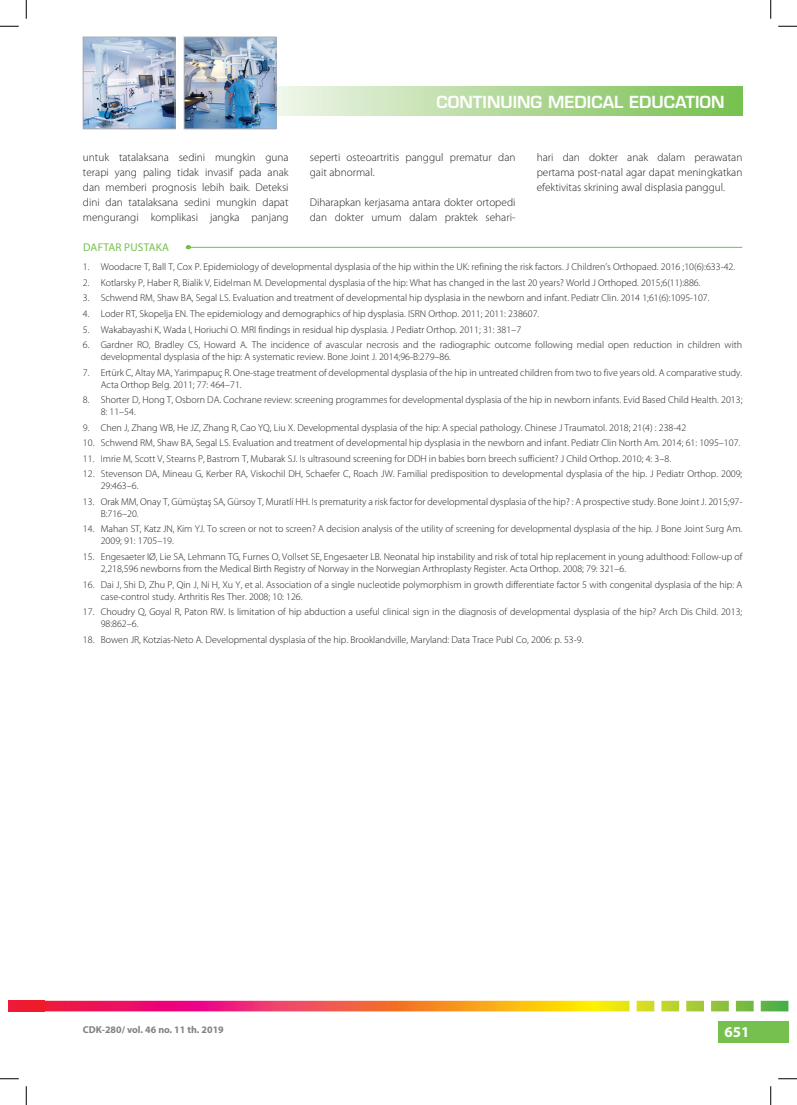
<style>
.page{position:relative;width:797px;height:1105px;background:#fff}
.page>*{position:absolute;margin:0;border:0;box-sizing:border-box;transform-origin:0 0}
.t1{font:600 16.25px "Eurostile LT Std";color:#fff}
.t2{font:700 15px "Myriad Pro";color:#fff}
.MP_default{font:300 11.25px/15px "Myriad Pro";color:#231f20;text-align:justify}
.MP_daftar_pustaka_H1{font:11.25px "Myriad Pro";letter-spacing:.02em;color:#75c04e}
.t3{font:300 10px/12px "Myriad Pro";color:#231f20}
.t4{font:700 10px "Myriad Pro";color:#808285}
</style>
<div class="page">
<div style="left:717px;top:1021px;width:71px;height:22px;background:#75c04e"></div>
<svg style="left:44px;top:1001px;width:744px;height:10px;background:#e47b4b"></svg>
<div style="left:9px;top:1001px;width:35px;height:10px;background:#ee1a2e"></div>
<svg style="left:276px;top:86px;width:466px;height:29px;background:#b2d99b"></svg>
<img style="left:85px;top:39px;width:88px;height:88px">
<div style="left:83px;top:37px;width:92px;height:92px;border:1px solid #a8a9ad"></div>
<img style="left:186px;top:39px;width:88px;height:88px">
<div style="left:184px;top:37px;width:92px;height:92px;border:1px solid #a8a9ad"></div>
<hr style="left:186px;top:247px;width:556px;height:1px;background:#75c04e">
<svg style="left:0;top:25px;width:19px;height:2px"></svg>
<svg style="left:778px;top:25px;width:19px;height:2px"></svg>
<svg style="left:0;top:1078px;width:19px;height:1px"></svg>
<svg style="left:778px;top:1078px;width:19px;height:1px"></svg>
<svg style="left:25px;top:0;width:2px;height:19px"></svg>
<svg style="left:25px;top:1086px;width:2px;height:19px"></svg>
<svg style="left:770px;top:0;width:1px;height:19px"></svg>
<svg style="left:770px;top:1086px;width:1px;height:19px"></svg>
<h1 class="t1" style="left:436px;top:92px;width:289px">CONTINUING MEDICAL EDUCATION</h1>
<p class="MP_default" style="left:83px;top:150px;width:207px">untuk tatalaksana sedini mungkin guna terapi yang paling tidak invasif pada anak dan memberi prognosis lebih baik. Deteksi dini dan tatalaksana sedini mungkin dapat mengurangi komplikasi jangka panjang</p>
<p class="MP_default" style="left:310px;top:150px;width:207px">seperti osteoartritis panggul prematur dan gait abnormal.</p>
<p class="MP_default" style="left:310px;top:195px;width:207px">Diharapkan kerjasama antara dokter ortopedi dan dokter umum dalam praktek sehari-</p>
<p class="MP_default" style="left:536px;top:150px;width:207px">hari dan dokter anak dalam perawatan pertama post-natal agar dapat meningkatkan efektivitas skrining awal displasia panggul.</p>
<p class="MP_daftar_pustaka_H1" style="left:83px;top:241px;width:88px">DAFTAR PUSTAKA</p>
<p class="t3" style="left:83px;top:261px;width:653px">1. Woodacre T, Ball T, Cox P. Epidemiology of developmental dysplasia of the hip within the UK: refining the risk factors. J Children’s Orthopaed. 2016 ;10(6):633-42.</p>
<p class="t3" style="left:83px;top:277px;width:619px">2. Kotlarsky P, Haber R, Bialik V, Eidelman M. Developmental dysplasia of the hip: What has changed in the last 20 years? World J Orthoped. 2015;6(11):886.</p>
<p class="t3" style="left:83px;top:292px;width:628px">3. Schwend RM, Shaw BA, Segal LS. Evaluation and treatment of developmental hip dysplasia in the newborn and infant. Pediatr Clin. 2014 1;61(6):1095-107.</p>
<p class="t3" style="left:83px;top:308px;width:458px">4. Loder RT, Skopelja EN. The epidemiology and demographics of hip dysplasia. ISRN Orthop. 2011; 2011: 238607.</p>
<p class="t3" style="left:83px;top:323px;width:440px">5. Wakabayashi K, Wada I, Horiuchi O. MRI findings in residual hip dysplasia. J Pediatr Orthop. 2011; 31: 381–7</p>
<p class="t3" style="left:101px;top:339px;width:643px;text-indent:-18px">6. Gardner RO, Bradley CS, Howard A. The incidence of avascular necrosis and the radiographic outcome following medial open reduction in children with developmental dysplasia of the hip: A systematic review. Bone Joint J. 2014;96-B:279–86.</p>
<p class="t3" style="left:101px;top:366px;width:643px;text-indent:-18px">7. Ertürk C, Altay MA, Yarimpapuç R. One-stage treatment of developmental dysplasia of the hip in untreated children from two to five years old. A comparative study.<br>Acta Orthop Belg. 2011; 77: 464–71.</p>
<p class="t3" style="left:101px;top:394px;width:643px;text-indent:-18px">8. Shorter D, Hong T, Osborn DA. Cochrane review: screening programmes for developmental dysplasia of the hip in newborn infants. Evid Based Child Health. 2013;<br>8: 11–54.</p>
<p class="t3" style="left:83px;top:422px;width:604px">9. Chen J, Zhang WB, He JZ, Zhang R, Cao YQ, Liu X. Developmental dysplasia of the hip: A special pathology. Chinese J Traumatol. 2018; 21(4) : 238-42</p>
<p class="t3" style="left:83px;top:437px;width:658px">10. Schwend RM, Shaw BA, Segal LS. Evaluation and treatment of developmental hip dysplasia in the newborn and infant. Pediatr Clin North Am. 2014; 61: 1095–107.</p>
<p class="t3" style="left:83px;top:453px;width:589px">11. Imrie M, Scott V, Stearns P, Bastrom T, Mubarak SJ. Is ultrasound screening for DDH in babies born breech sufficient? J Child Orthop. 2010; 4: 3–8.</p>
<p class="t3" style="left:101px;top:468px;width:643px;text-indent:-18px">12. Stevenson DA, Mineau G, Kerber RA, Viskochil DH, Schaefer C, Roach JW. Familial predisposition to developmental dysplasia of the hip. J Pediatr Orthop. 2009;<br>29:463–6.</p>
<p class="t3" style="left:101px;top:496px;width:643px;text-indent:-18px">13. Orak MM, Onay T, Gümüştaş SA, Gürsoy T, Muratlí HH. Is prematurity a risk factor for developmental dysplasia of the hip? : A prospective study. Bone Joint J. 2015;97-<br>B:716–20.</p>
<p class="t3" style="left:101px;top:523px;width:643px;text-indent:-18px">14. Mahan ST, Katz JN, Kim YJ. To screen or not to screen? A decision analysis of the utility of screening for developmental dysplasia of the hip. J Bone Joint Surg Am.<br>2009; 91: 1705–19.</p>
<p class="t3" style="left:101px;top:551px;width:643px;text-indent:-18px">15. Engesaeter IØ, Lie SA, Lehmann TG, Furnes O, Vollset SE, Engesaeter LB. Neonatal hip instability and risk of total hip replacement in young adulthood: Follow-up of<br>2,218,596 newborns from the Medical Birth Registry of Norway in the Norwegian Arthroplasty Register. Acta Orthop. 2008; 79: 321–6.</p>
<p class="t3" style="left:101px;top:578px;width:643px;text-indent:-18px">16. Dai J, Shi D, Zhu P, Qin J, Ni H, Xu Y, et al. Association of a single nucleotide polymorphism in growth differentiate factor 5 with congenital dysplasia of the hip: A case-control study. Arthritis Res Ther. 2008; 10: 126.</p>
<p class="t3" style="left:101px;top:606px;width:643px;text-indent:-18px">17. Choudry Q, Goyal R, Paton RW. Is limitation of hip abduction a useful clinical sign in the diagnosis of developmental dysplasia of the hip? Arch Dis Child. 2013;<br>98:862–6.</p>
<p class="t3" style="left:83px;top:633px;width:502px">18. Bowen JR, Kotzias-Neto A. Developmental dysplasia of the hip. Brooklandville, Maryland: Data Trace Publ Co, 2006: p. 53-9.</p>
<p class="t4" style="left:83px;top:1023px;width:142px">CDK-280/ vol. 46 no. 11 th. 2019</p>
<h2 class="t2" style="left:724px;top:1022px;width:26px">651</h2>
</div>
